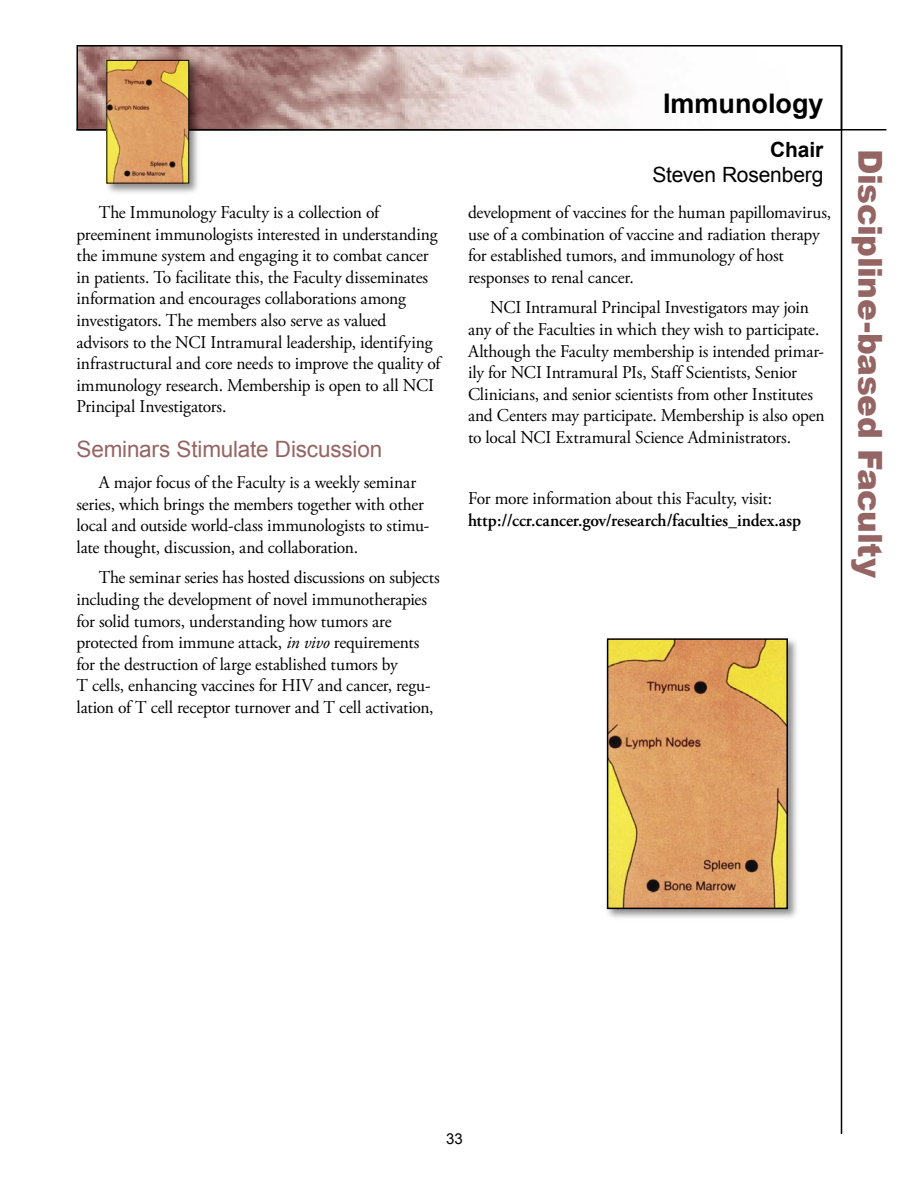
<style>
.page{position:relative;width:918px;height:1188px;background:#fff}
.page>*{position:absolute;margin:0;border:0;box-sizing:border-box;transform-origin:0 0}
.t1{font:900 33px "Arial";letter-spacing:-.015em;color:#946563}
._1_00_-_Faculty_Group_name{font:700 27px "Arial";color:#000}
._3_01_subhead_-_red{font:22.5px "Arial";letter-spacing:-.01em;color:#946563}
._1_02_-_Chair_name{font:21px "Arial";letter-spacing:-.01em;color:#000}
._1_01_-_Chair_title{font:700 21px "Arial";color:#000}
._2_01_-_body_text{font:18px/21.6px "Adobe Garamond Pro";letter-spacing:-.01em;color:#000}
._2_01_-_body_text-2{font:600 18px/21.6px "Adobe Garamond Pro";letter-spacing:-.005em;color:#000}
.t2{font:15px "Arial";color:#000}
.s1{font-style:italic}
.s2{font-weight:400}
</style>
<div class="page">
<img style="left:79px;top:48px;width:553px;height:80px">
<div style="left:76px;top:45px;width:766px;height:86px;border:2px solid #000"></div>
<hr style="left:841px;top:45px;width:1px;height:1089px;background:#000">
<hr style="left:76px;top:129px;width:810px;height:1px;background:#000">
<div style="left:604px;top:635px;width:196px;height:287px;background:#000;opacity:.45"></div>
<img style="left:610px;top:641px;width:175px;height:265px">
<div style="left:607px;top:638px;width:181px;height:271px;border:2px solid #000"></div>
<div style="left:103px;top:57px;width:99px;height:139px;background:#000;opacity:.45"></div>
<img style="left:109px;top:62px;width:78px;height:119px">
<div style="left:107px;top:60px;width:82px;height:123px;border:1px solid #000"></div>
<p class="_2_01_-_body_text" style="left:76px;top:202px;width:366px;text-indent:22px">The Immunology Faculty is a collection of preeminent immunologists interested in understanding the immune system and engaging it to combat cancer in patients. To facilitate this, the Faculty disseminates information and encourages collaborations among investigators. The members also serve as valued advisors to the NCI Intramural leadership, identifying infrastructural and core needs to improve the quality of immunology research. Membership is open to all NCI Principal Investigators.</p>
<p class="_3_01_subhead_-_red" style="left:76px;top:434px;width:307px">Seminars Stimulate Discussion</p>
<p class="_2_01_-_body_text" style="left:76px;top:472px;width:354px;text-indent:22px">A major focus of the Faculty is a weekly seminar series, which brings the members together with other local and outside world-class immunologists to stimu&shy;late thought, discussion, and collaboration.</p>
<p class="_2_01_-_body_text" style="left:76px;top:567px;width:365px;text-indent:22px">The seminar series has hosted discussions on subjects including the development of novel immunotherapies for solid tumors, understanding how tumors are protected from immune attack, <span class="s1">in vivo</span> requirements for the destruction of large established tumors by<br>T cells, enhancing vaccines for HIV and cancer, regu&shy;lation of T cell receptor turnover and T cell activation,</p>
<p class="_1_00_-_Faculty_Group_name" style="left:663px;top:84px;width:162px">Immunology</p>
<p class="_1_01_-_Chair_title" style="left:770px;top:135px;width:55px">Chair</p>
<p class="_1_02_-_Chair_name" style="left:652px;top:161px;width:173px">Steven Rosenberg</p>
<p class="_2_01_-_body_text" style="left:468px;top:202px;width:365px">development of vaccines for the human papillomavirus, use of a combination of vaccine and radiation therapy for established tumors, and immunology of host responses to renal cancer.</p>
<p class="_2_01_-_body_text" style="left:468px;top:297px;width:358px;text-indent:22px">NCI Intramural Principal Investigators may join any of the Faculties in which they wish to participate.<br>Although the Faculty membership is intended primar&shy;ily for NCI Intramural PIs, Staff Scientists, Senior Clinicians, and senior scientists from other Institutes and Centers may participate. Membership is also open to local NCI Extramural Science Administrators.</p>
<p class="_2_01_-_body_text-2" style="left:468px;top:488px;width:335px"><span class="s2">For more information about this Faculty, visit: </span>http://ccr.cancer.gov/research/faculties_index.asp</p>
<p class="t1" style="left:894px;top:148px;width:431px;rotate:90deg">Discipline-based Faculty</p>
<p class="t2" style="left:446px;top:1129px;width:18px">33</p>
</div>
